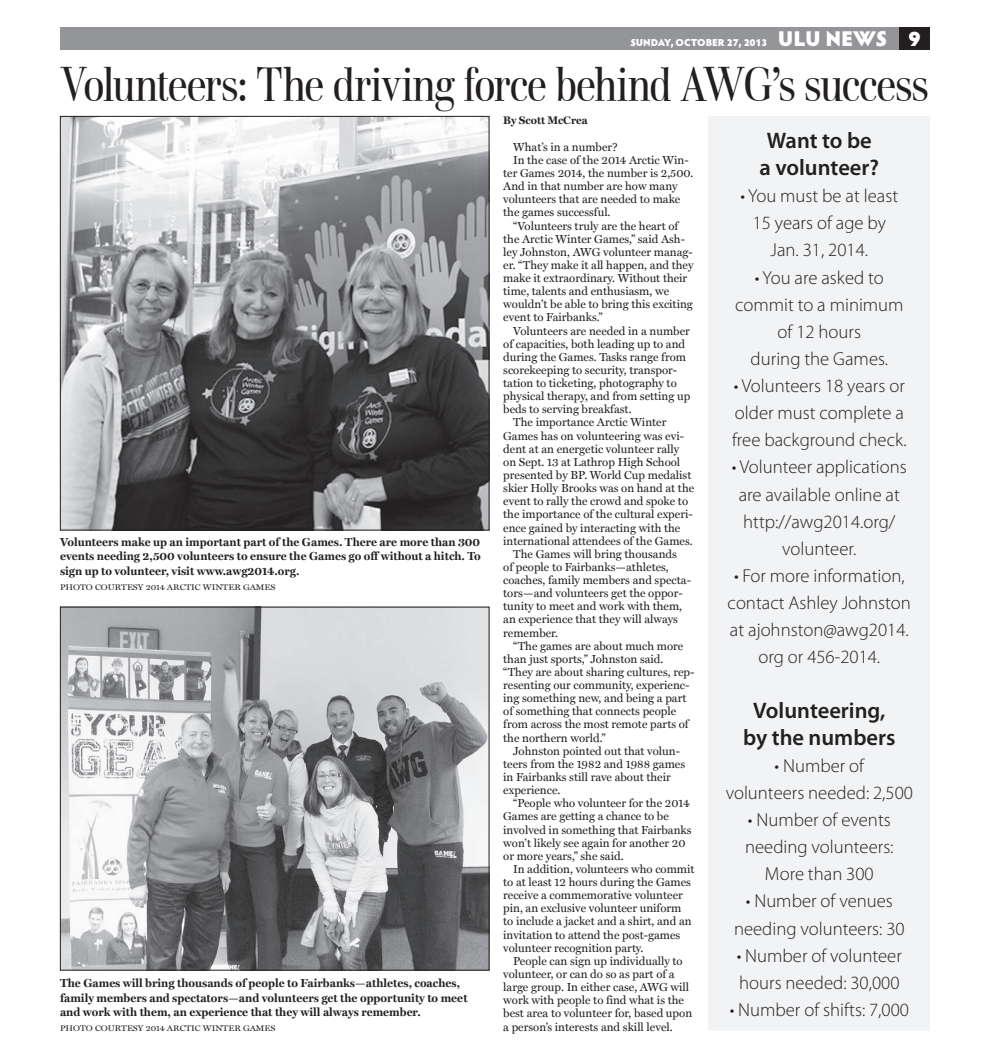
<style>
.page{position:relative;width:990px;height:1058px;background:#fff}
.page>*{position:absolute;margin:0;border:0;box-sizing:border-box;transform-origin:0 0}
.t1{font:300 47.5px "Walburn";letter-spacing:-.01em;color:#231f20}
.t2{font:600 22.5px/27.1px "Myriad Pro";color:#231f20;text-align:center}
.t3{font:300 18.75px/27.1px "Myriad Pro";color:#231f20;text-align:center}
.t4{font:11.62px "Miller Text";color:#231f20}
.t5{font:700 11.62px/14.5px "Miller Text";color:#231f20}
.t6{font:700 11px "Miller Text";color:#231f20}
.t7{font:900 10.12px "Hypatia Sans Pro";color:#fff}
.t8{font:8.12px "Miller Text";color:#231f20;scale:1.1 1}
.s1{font-size:21.5px}
</style>
<div class="page">
<div style="left:898px;top:27px;width:32px;height:23px;background:#231f20"></div>
<div style="left:60px;top:27px;width:839px;height:23px;background:#939598"></div>
<div style="left:709px;top:116px;width:221px;height:914px;background:#f2f3f4"></div>
<img style="left:62px;top:609px;width:425px;height:359px">
<div style="left:60px;top:607px;width:429px;height:363px;border:1px solid #231f20"></div>
<img style="left:62px;top:118px;width:425px;height:410px">
<p class="t7" style="left:630px;top:36px;width:292px">SUNDAY, OCTOBER 27, 2013 <span class="s1">ULU NEWS 9</span></p>
<h1 class="t1" style="left:60px;top:59px;width:870px">Volunteers: The driving force behind AWG’s success</h1>
<p class="t5" style="left:60px;top:534px;width:422px;text-align:justify">Volunteers make up an important part of the Games. There are more than 300 events needing 2,500 volunteers to ensure the Games go off without a hitch. To sign up to volunteer, visit www.awg2014.org.</p>
<p class="t8" style="left:60px;top:582px;width:197px">PHOTO COURTESY 2014 ARCTIC WINTER GAMES</p>
<p class="t5" style="left:60px;top:976px;width:409px">The Games will bring thousands of people to Fairbanks—athletes, coaches, family members and spectators—and volunteers get the opportunity to meet and work with them, an experience that they will always remember.</p>
<p class="t8" style="left:60px;top:1023px;width:197px">PHOTO COURTESY 2014 ARCTIC WINTER GAMES</p>
<p class="t6" style="left:503px;top:114px;width:86px">By Scott McCrea</p>
<p class="t4" style="left:513px;top:140px;width:106px">What’s in a number?</p>
<p class="t4" style="left:513px;top:153px;width:177px">In the case of the 2014 Arctic Win-</p>
<p class="t4" style="left:503px;top:166px;width:192px">ter Games 2014, the number is 2,500.</p>
<p class="t4" style="left:503px;top:179px;width:176px">And in that number are how many</p>
<p class="t4" style="left:503px;top:192px;width:179px">volunteers that are needed to make</p>
<p class="t4" style="left:503px;top:205px;width:109px">the games successful.</p>
<p class="t4" style="left:513px;top:219px;width:167px">“Volunteers truly are the heart of</p>
<p class="t4" style="left:503px;top:232px;width:183px">the Arctic Winter Games,” said Ash-</p>
<p class="t4" style="left:503px;top:245px;width:191px">ley Johnston, AWG volunteer manag-</p>
<p class="t4" style="left:503px;top:258px;width:192px">er. “They make it all happen, and they</p>
<p class="t4" style="left:503px;top:271px;width:186px">make it extraordinary. Without their</p>
<p class="t4" style="left:503px;top:284px;width:167px">time, talents and enthusiasm, we</p>
<p class="t4" style="left:503px;top:297px;width:191px">wouldn’t be able to bring this exciting</p>
<p class="t4" style="left:503px;top:310px;width:101px">event to Fairbanks.”</p>
<p class="t4" style="left:513px;top:324px;width:178px">Volunteers are needed in a number</p>
<p class="t4" style="left:503px;top:337px;width:183px">of capacities, both leading up to and</p>
<p class="t4" style="left:503px;top:350px;width:184px">during the Games. Tasks range from</p>
<p class="t4" style="left:503px;top:363px;width:175px">scorekeeping to security, transpor-</p>
<p class="t4" style="left:503px;top:376px;width:175px">tation to ticketing, photography to</p>
<p class="t4" style="left:503px;top:389px;width:189px">physical therapy, and from setting up</p>
<p class="t4" style="left:503px;top:402px;width:130px">beds to serving breakfast.</p>
<p class="t4" style="left:513px;top:415px;width:155px">The importance Arctic Winter</p>
<p class="t4" style="left:503px;top:429px;width:182px">Games has on volunteering was evi-</p>
<p class="t4" style="left:503px;top:442px;width:177px">dent at an energetic volunteer rally</p>
<p class="t4" style="left:503px;top:455px;width:179px">on Sept. 13 at Lathrop High School</p>
<p class="t4" style="left:503px;top:468px;width:190px">presented by BP. World Cup medalist</p>
<p class="t4" style="left:503px;top:481px;width:193px">skier Holly Brooks was on hand at the</p>
<p class="t4" style="left:503px;top:494px;width:186px">event to rally the crowd and spoke to</p>
<p class="t4" style="left:503px;top:507px;width:191px">the importance of the cultural experi-</p>
<p class="t4" style="left:503px;top:520px;width:179px">ence gained by interacting with the</p>
<p class="t4" style="left:503px;top:534px;width:191px">international attendees of the Games.</p>
<p class="t4" style="left:513px;top:547px;width:165px">The Games will bring thousands</p>
<p class="t4" style="left:503px;top:560px;width:167px">of people to Fairbanks—athletes,</p>
<p class="t4" style="left:503px;top:573px;width:189px">coaches, family members and specta-</p>
<p class="t4" style="left:503px;top:586px;width:181px">tors—and volunteers get the oppor-</p>
<p class="t4" style="left:503px;top:599px;width:180px">tunity to meet and work with them,</p>
<p class="t4" style="left:503px;top:612px;width:176px">an experience that they will always</p>
<p class="t4" style="left:503px;top:625px;width:56px">remember.</p>
<p class="t4" style="left:513px;top:639px;width:172px">“The games are about much more</p>
<p class="t4" style="left:503px;top:652px;width:162px">than just sports,” Johnston said.</p>
<p class="t4" style="left:503px;top:665px;width:193px">“They are about sharing cultures, rep-</p>
<p class="t4" style="left:503px;top:678px;width:188px">resenting our community, experienc-</p>
<p class="t4" style="left:503px;top:691px;width:185px">ing something new, and being a part</p>
<p class="t4" style="left:503px;top:704px;width:175px">of something that connects people</p>
<p class="t4" style="left:503px;top:717px;width:187px">from across the most remote parts of</p>
<p class="t4" style="left:503px;top:730px;width:104px">the northern world.”</p>
<p class="t4" style="left:513px;top:744px;width:168px">Johnston pointed out that volun-</p>
<p class="t4" style="left:503px;top:757px;width:183px">teers from the 1982 and 1988 games</p>
<p class="t4" style="left:503px;top:770px;width:169px">in Fairbanks still rave about their</p>
<p class="t4" style="left:503px;top:783px;width:59px">experience.</p>
<p class="t4" style="left:513px;top:796px;width:178px">“People who volunteer for the 2014</p>
<p class="t4" style="left:503px;top:809px;width:167px">Games are getting a chance to be</p>
<p class="t4" style="left:503px;top:822px;width:190px">involved in something that Fairbanks</p>
<p class="t4" style="left:503px;top:835px;width:184px">won’t likely see again for another 20</p>
<p class="t4" style="left:503px;top:849px;width:122px">or more years,” she said.</p>
<p class="t4" style="left:513px;top:862px;width:183px">In addition, volunteers who commit</p>
<p class="t4" style="left:503px;top:875px;width:189px">to at least 12 hours during the Games</p>
<p class="t4" style="left:503px;top:888px;width:181px">receive a commemorative volunteer</p>
<p class="t4" style="left:503px;top:901px;width:180px">pin, an exclusive volunteer uniform</p>
<p class="t4" style="left:503px;top:914px;width:190px">to include a jacket and a shirt, and an</p>
<p class="t4" style="left:503px;top:927px;width:179px">invitation to attend the post-games</p>
<p class="t4" style="left:503px;top:940px;width:142px">volunteer recognition party.</p>
<p class="t4" style="left:513px;top:954px;width:171px">People can sign up individually to</p>
<p class="t4" style="left:503px;top:967px;width:173px">volunteer, or can do so as part of a</p>
<p class="t4" style="left:503px;top:980px;width:187px">large group. In either case, AWG will</p>
<p class="t4" style="left:503px;top:993px;width:182px">work with people to find what is the</p>
<p class="t4" style="left:503px;top:1006px;width:190px">best area to volunteer for, based upon</p>
<p class="t4" style="left:503px;top:1019px;width:171px">a person’s interests and skill level.</p>
<h2 class="t2" style="left:760px;top:128px;width:121px">Want to be a volunteer?</h2>
<h3 class="t3" style="left:740px;top:183px;width:159px">• You must be at least<br>15 years of age by<br>Jan. 31, 2014.</h3>
<h3 class="t3" style="left:735px;top:265px;width:170px">• You are asked to commit to a minimum of 12 hours<br>during the Games.</h3>
<h3 class="t3" style="left:732px;top:373px;width:176px;text-align:left">• Volunteers 18 years or older must complete a free background check.</h3>
<h3 class="t3" style="left:732px;top:454px;width:176px">• Volunteer applications are available online at http://awg2014.org/ volunteer.</h3>
<h3 class="t3" style="left:728px;top:563px;width:185px">• For more information, contact Ashley Johnston at ajohnston@awg2014. org or 456-2014.</h3>
<h2 class="t2" style="left:743px;top:697px;width:154px">Volunteering, by the numbers</h2>
<h3 class="t3" style="left:726px;top:753px;width:189px">• Number of<br>volunteers needed: 2,500</h3>
<h3 class="t3" style="left:745px;top:807px;width:150px">• Number of events needing volunteers:<br>More than 300</h3>
<h3 class="t3" style="left:734px;top:888px;width:172px">• Number of venues needing volunteers: 30</h3>
<h3 class="t3" style="left:737px;top:942px;width:167px;text-align:left">• Number of volunteer hours needed: 30,000</h3>
<h3 class="t3" style="left:730px;top:997px;width:181px">• Number of shifts: 7,000</h3>
</div>
